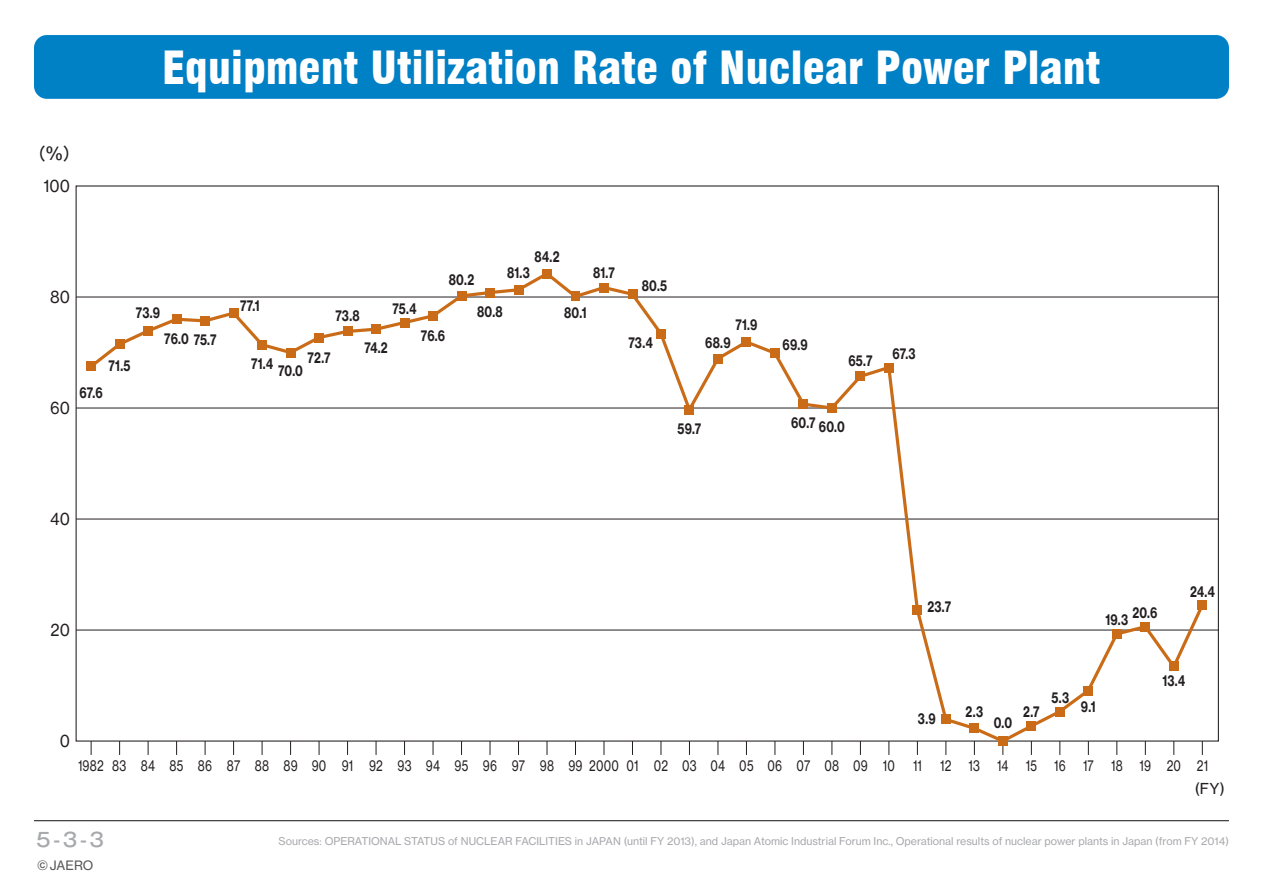
<style>
.page{position:relative;width:1263px;height:893px;background:#fff}
.page>*{position:absolute;margin:0;border:0;box-sizing:border-box;transform-origin:0 0}
.t1{font:900 condensed 44.7px "Swiss 721 BT";color:#fff}
.t2{font:500 19.2px "Gothic MB101 Pro";color:#a8a9ad}
.t3{font:16.95px "N Haas Grotesk TX Pro 55 Rg";color:#231f20;scale:.9 1}
.t4{font:500 16.95px "Gothic MB101 Pro";color:#231f20}
.t5{font:14.85px "N Haas Grotesk TX Pro 75 Bd";letter-spacing:.01em;color:#231f20;scale:.75 1}
.t6{font:14.85px "N Haas Grotesk TX Pro 55 Rg";letter-spacing:.02em;color:#231f20;scale:.75 1}
.t7{font:14.85px "N Haas Grotesk TX Pro 55 Rg";letter-spacing:.02em;color:#231f20}
.t8{font:12.75px "N Haas Grotesk TX Pro 55 Rg";color:#57585a}
.t9{font:10.65px "N Haas Grotesk TX Pro 55 Rg";color:#a8a9ad}
</style>
<div class="page">
<div style="left:34px;top:35px;width:1195px;height:64px;background:#0080c5;border-radius:13px"></div>
<hr style="left:34px;top:820px;width:1195px;height:1px;background:#231f20">
<hr style="left:76px;top:630px;width:1142px;height:1px;background:#231f20">
<hr style="left:76px;top:519px;width:1142px;height:1px;background:#231f20">
<hr style="left:76px;top:408px;width:1142px;height:1px;background:#231f20">
<hr style="left:76px;top:297px;width:1142px;height:1px;background:#231f20">
<svg style="left:87px;top:269px;width:1119px;height:486px"></svg>
<div style="left:87px;top:362px;width:9px;height:9px;background:#ca6c17"></div>
<div style="left:115px;top:340px;width:9px;height:9px;background:#ca6c17"></div>
<div style="left:144px;top:326px;width:9px;height:9px;background:#ca6c17"></div>
<div style="left:172px;top:315px;width:9px;height:9px;background:#ca6c17"></div>
<div style="left:201px;top:316px;width:9px;height:9px;background:#ca6c17"></div>
<div style="left:229px;top:309px;width:9px;height:9px;background:#ca6c17"></div>
<div style="left:258px;top:340px;width:9px;height:9px;background:#ca6c17"></div>
<div style="left:286px;top:348px;width:9px;height:9px;background:#ca6c17"></div>
<div style="left:315px;top:333px;width:9px;height:9px;background:#ca6c17"></div>
<div style="left:343px;top:327px;width:9px;height:9px;background:#ca6c17"></div>
<div style="left:372px;top:325px;width:9px;height:9px;background:#ca6c17"></div>
<div style="left:400px;top:318px;width:9px;height:9px;background:#ca6c17"></div>
<div style="left:428px;top:311px;width:9px;height:9px;background:#ca6c17"></div>
<div style="left:457px;top:291px;width:9px;height:9px;background:#ca6c17"></div>
<div style="left:485px;top:288px;width:9px;height:9px;background:#ca6c17"></div>
<div style="left:514px;top:285px;width:9px;height:9px;background:#ca6c17"></div>
<div style="left:542px;top:269px;width:9px;height:9px;background:#ca6c17"></div>
<div style="left:571px;top:292px;width:9px;height:9px;background:#ca6c17"></div>
<div style="left:599px;top:283px;width:9px;height:9px;background:#ca6c17"></div>
<div style="left:628px;top:290px;width:9px;height:9px;background:#ca6c17"></div>
<div style="left:656px;top:329px;width:9px;height:9px;background:#ca6c17"></div>
<div style="left:685px;top:405px;width:9px;height:9px;background:#ca6c17"></div>
<div style="left:713px;top:354px;width:9px;height:9px;background:#ca6c17"></div>
<div style="left:742px;top:337px;width:9px;height:9px;background:#ca6c17"></div>
<div style="left:770px;top:349px;width:9px;height:9px;background:#ca6c17"></div>
<div style="left:799px;top:400px;width:9px;height:9px;background:#ca6c17"></div>
<div style="left:827px;top:403px;width:9px;height:9px;background:#ca6c17"></div>
<div style="left:856px;top:372px;width:9px;height:9px;background:#ca6c17"></div>
<div style="left:884px;top:363px;width:9px;height:9px;background:#ca6c17"></div>
<div style="left:912px;top:605px;width:9px;height:9px;background:#ca6c17"></div>
<div style="left:941px;top:715px;width:9px;height:9px;background:#ca6c17"></div>
<div style="left:970px;top:724px;width:9px;height:9px;background:#ca6c17"></div>
<div style="left:998px;top:736px;width:9px;height:9px;background:#ca6c17"></div>
<div style="left:1027px;top:721px;width:9px;height:9px;background:#ca6c17"></div>
<div style="left:1055px;top:707px;width:9px;height:9px;background:#ca6c17"></div>
<div style="left:1084px;top:686px;width:9px;height:9px;background:#ca6c17"></div>
<div style="left:1112px;top:629px;width:9px;height:9px;background:#ca6c17"></div>
<div style="left:1140px;top:622px;width:9px;height:9px;background:#ca6c17"></div>
<div style="left:1198px;top:601px;width:9px;height:9px;background:#ca6c17"></div>
<div style="left:1169px;top:662px;width:9px;height:9px;background:#ca6c17"></div>
<h3 class="t4" style="left:29px;top:139px;width:53px">（％）</h3>
<h3 class="t3" style="left:44px;top:175px;width:31px">100</h3>
<h1 class="t1" style="left:162px;top:41px;width:940px">Equipment Utilization Rate of Nuclear Power Plant</h1>
<h3 class="t3" style="left:50px;top:286px;width:23px">80</h3>
<h3 class="t3" style="left:50px;top:397px;width:23px">60</h3>
<h3 class="t5" style="left:136px;top:303px;width:34px">73.9</h3>
<h3 class="t5" style="left:109px;top:356px;width:31px">71.5</h3>
<h3 class="t5" style="left:79px;top:383px;width:33px">67.6</h3>
<h3 class="t5" style="left:164px;top:330px;width:71px">76.0 75.7</h3>
<h3 class="t5" style="left:240px;top:297px;width:28px">77.1</h3>
<h3 class="t5" style="left:335px;top:306px;width:34px">73.8</h3>
<h3 class="t5" style="left:393px;top:299px;width:33px">75.4</h3>
<h3 class="t5" style="left:449px;top:270px;width:35px">80.2</h3>
<h3 class="t5" style="left:534px;top:247px;width:35px">84.2</h3>
<h3 class="t5" style="left:507px;top:263px;width:32px">81.3</h3>
<h3 class="t5" style="left:593px;top:263px;width:30px">81.7</h3>
<h3 class="t5" style="left:477px;top:302px;width:36px">80.8</h3>
<h3 class="t5" style="left:564px;top:303px;width:32px">80.1</h3>
<h3 class="t5" style="left:308px;top:348px;width:32px">72.7</h3>
<h3 class="t5" style="left:251px;top:354px;width:31px">71.4</h3>
<h3 class="t5" style="left:278px;top:362px;width:35px">70.0</h3>
<h3 class="t5" style="left:364px;top:338px;width:33px">74.2</h3>
<h3 class="t5" style="left:421px;top:326px;width:34px">76.6</h3>
<h3 class="t5" style="left:642px;top:277px;width:35px">80.5</h3>
<h3 class="t5" style="left:628px;top:333px;width:34px">73.4</h3>
<h3 class="t5" style="left:735px;top:315px;width:31px">71.9</h3>
<h3 class="t5" style="left:705px;top:333px;width:35px">68.9</h3>
<h3 class="t5" style="left:677px;top:419px;width:33px">59.7</h3>
<h3 class="t5" style="left:783px;top:335px;width:35px">69.9</h3>
<h3 class="t5" style="left:848px;top:352px;width:34px">65.7</h3>
<h3 class="t5" style="left:791px;top:415px;width:73px">60.7 60.0</h3>
<h3 class="t5" style="left:892px;top:344px;width:33px">67.3</h3>
<h3 class="t3" style="left:50px;top:508px;width:23px">40</h3>
<h3 class="t3" style="left:51px;top:619px;width:23px">20</h3>
<h3 class="t5" style="left:927px;top:597px;width:33px">23.7</h3>
<h3 class="t5" style="left:1132px;top:604px;width:35px">20.6</h3>
<h3 class="t5" style="left:1105px;top:610px;width:32px">19.3</h3>
<h3 class="t5" style="left:1190px;top:582px;width:34px">24.4</h3>
<h3 class="t3" style="left:60px;top:730px;width:13px">0</h3>
<h3 class="t5" style="left:918px;top:709px;width:25px">3.9</h3>
<h3 class="t5" style="left:966px;top:702px;width:25px">2.3</h3>
<h3 class="t5" style="left:994px;top:713px;width:26px">0.0</h3>
<h3 class="t6" style="left:78px;top:756px;width:1242px">1982 83 84 85 86 87 88 89 90 91 92 93 94 95 96 97 98 99 2000 01 02 03 04 05 06 07 08 09 10 11 12 13 14</h3>
<h3 class="t5" style="left:1023px;top:702px;width:24px">2.7</h3>
<h3 class="t5" style="left:1052px;top:688px;width:25px">5.3</h3>
<h3 class="t5" style="left:1081px;top:697px;width:21px">9.1</h3>
<h3 class="t5" style="left:1162px;top:671px;width:32px">13.4</h3>
<h3 class="t6" style="left:1026px;top:756px;width:245px">15 16 17 18 19 20 21</h3>
<h3 class="t7" style="left:1195px;top:779px;width:32px">(FY)</h3>
<h2 class="t2" style="left:36px;top:824px;width:69px">5-3-3</h2>
<p class="t8" style="left:37px;top:858px;width:58px">©JAERO</p>
<p class="t9" style="left:279px;top:835px;width:952px">Sources: OPERATIONAL STATUS of NUCLEAR FACILITIES in JAPAN (until FY 2013), and Japan Atomic Industrial Forum Inc., Operational results of nuclear power plants in Japan (from FY 2014)</p>
</div>
